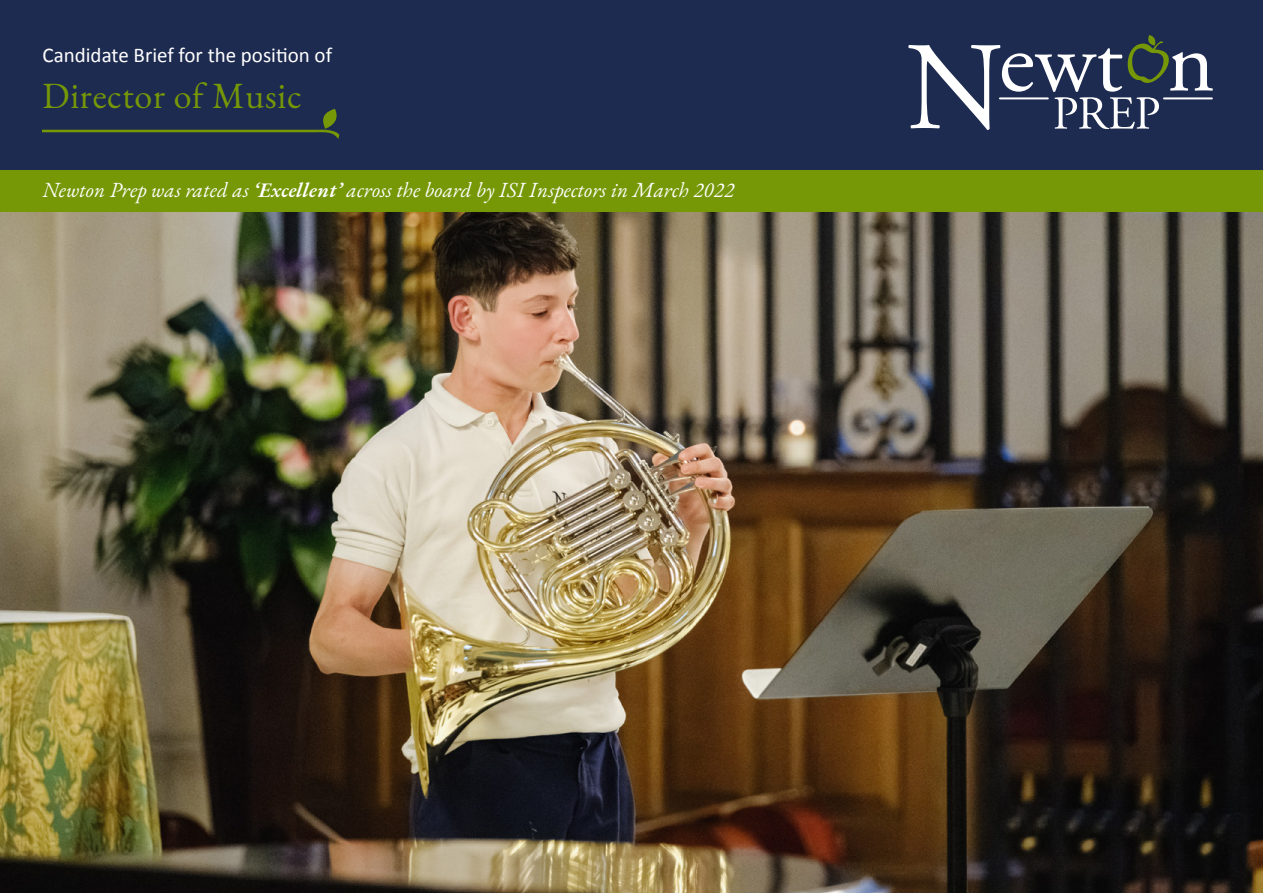
<style>
.page{position:relative;width:1263px;height:893px;background:#fff}
.page>*{position:absolute;margin:0;border:0;box-sizing:border-box;transform-origin:0 0}
.t1{font:36px "EB Garamond";letter-spacing:.02em;color:#769807}
.t2{font:italic 21px "EB Garamond";letter-spacing:.01em;color:#fff}
.t3{font:21px "Calibri";color:#fff}
.s1{font-weight:600}
</style>
<div class="page">
<img style="left:0;top:212px;width:1263px;height:681px">
<div style="left:0;top:0;width:1263px;height:170px;background:#1e2b50"></div>
<svg style="left:908px;top:35px;width:305px;height:95px"></svg>
<hr style="left:1163px;top:97px;width:50px;height:2px;background:#fff">
<hr style="left:999px;top:97px;width:50px;height:2px;background:#fff">
<svg style="left:1153px;top:41px;width:10px;height:10px"></svg>
<div style="left:0;top:170px;width:1263px;height:42px;background:#769807"></div>
<svg style="left:43px;top:109px;width:296px;height:30px"></svg>
<p class="t3" style="left:43px;top:40px;width:291px">Candidate Brief for the position of</p>
<h1 class="t1" style="left:43px;top:72px;width:261px">Director of Music</h1>
<p class="t2" style="left:43px;top:176px;width:693px">Newton Prep was rated as <span class="s1">‘Excellent’</span> across the board by ISI Inspectors in March 2022</p>
</div>
